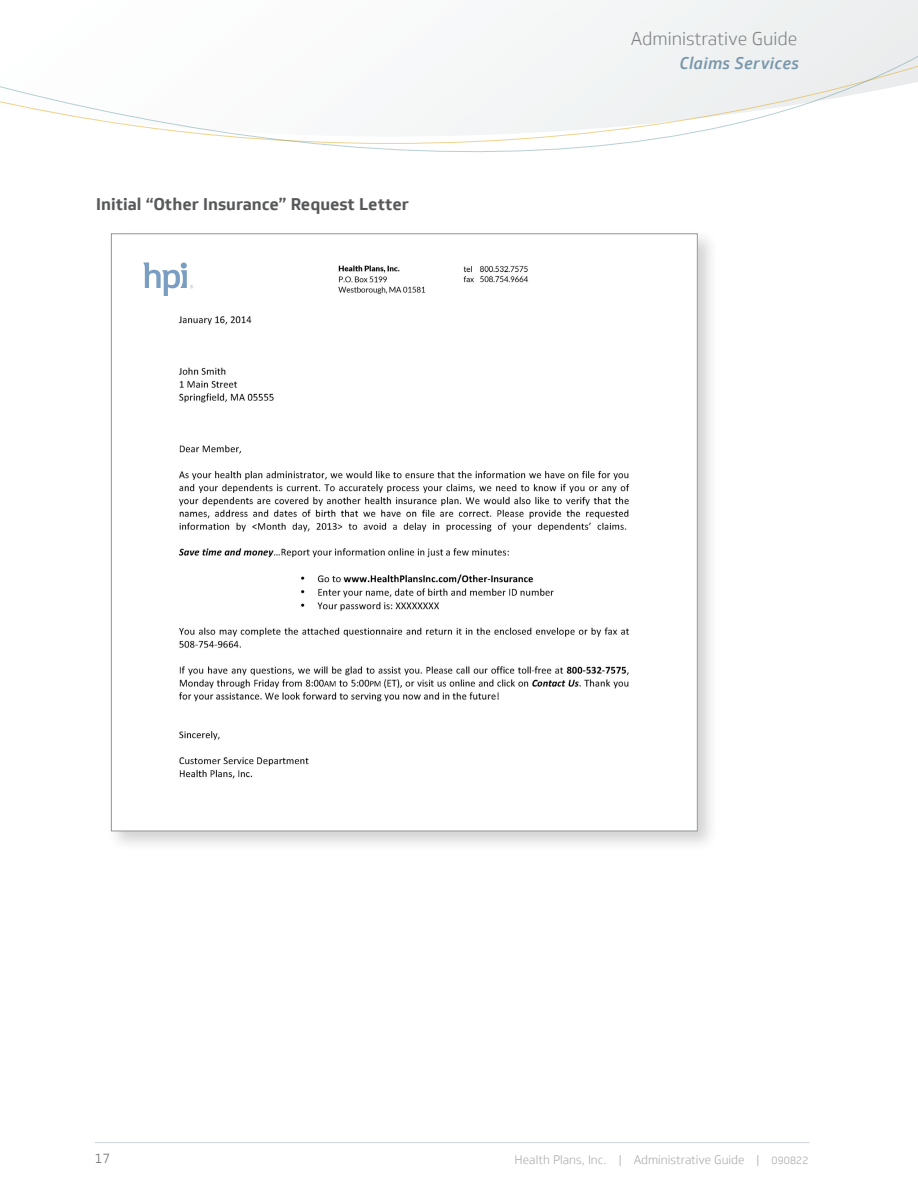
<style>
.page{position:relative;width:918px;height:1188px;background:#fff}
.page>*{position:absolute;margin:0;border:0;box-sizing:border-box;transform-origin:0 0}
.t1{font:300 18px "Soleto";color:#808285}
.Doc_Sample_Labels{font:700 16.5px "Soleto";color:#57585a}
.HeaderSectionLabel{font:italic 500 16.5px "Soleto";letter-spacing:.02em;color:#7997ab}
.t2{font:300 13.5px "Soleto";color:#6c6d70}
.t3{font:300 12px "Soleto";color:#a8a9ad}
.s1{font-size:10.5px}
</style>
<div class="page">
<svg style="left:0;top:0;width:918px;height:153px"></svg>
<hr style="left:95px;top:1142px;width:715px;height:1px;background:#a0a8ae">
<div style="left:106px;top:229px;width:612px;height:623px;background:#231f20;opacity:.2"></div>
<img style="left:113px;top:235px;width:583px;height:594px">
<div style="left:134px;top:260px;width:171px;height:42px;background:#fff"></div>
<svg style="left:143px;top:262px;width:50px;height:34px"></svg>
<div style="left:459px;top:286px;width:97px;height:33px;background:#fff"></div>
<p class="Doc_Sample_Labels" style="left:96px;top:194px;width:314px">Initial “Other Insurance” Request Letter</p>
<h1 class="t1" style="left:631px;top:28px;width:168px">Administrative Guide</h1>
<p class="HeaderSectionLabel" style="left:680px;top:53px;width:121px">Claims Services</p>
<p class="t2" style="left:94px;top:1151px;width:17px">17</p>
<p class="t3" style="left:515px;top:1153px;width:295px">Health Plans, Inc. | Administrative Guide | <span class="s1">090822</span></p>
</div>
